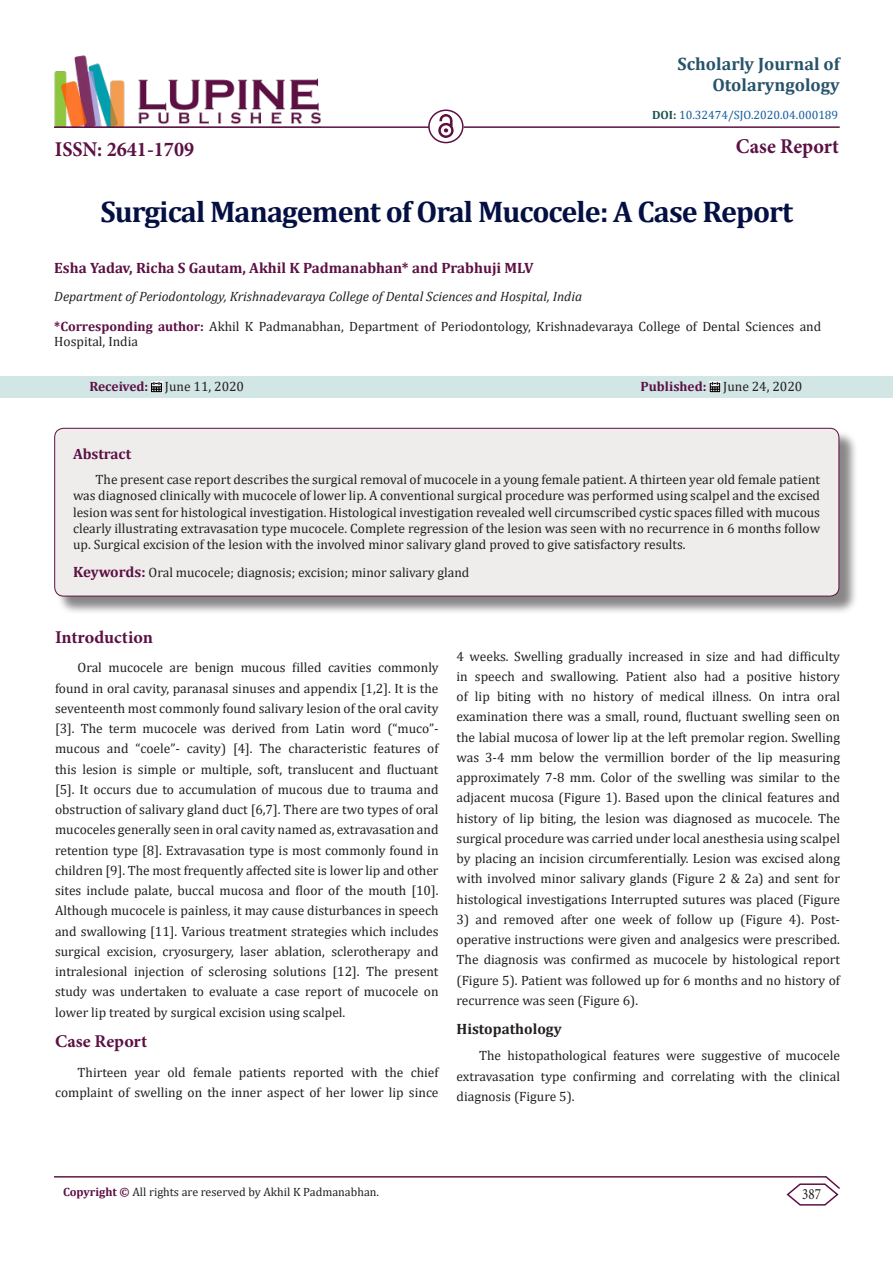
<style>
.page{position:relative;width:893px;height:1263px;background:#fff}
.page>*{position:absolute;margin:0;border:0;box-sizing:border-box;transform-origin:0 0}
.t1{font:700 30px "Cambria";letter-spacing:-.03em;color:#041043}
.t2{font:700 21px "Minion Pro";color:#5c1043;scale:.96 1}
.t3{font:700 18px "Cambria";color:#27536a}
.t4{font:700 18px "Minion Pro";color:#5c1043}
.t5{font:15.75px "Minion Pro";color:#231f20;scale:.83 1}
.t6{font:700 15px "Cambria";color:#5c1043}
.t7{font:700 15px "Cambria";color:#231f20}
.t8{font:13.5px/20.2px "Cambria";color:#231f20;text-align:justify}
.t9{font:italic 13.5px "Cambria";color:#231f20}
.t10{font:12px "Cambria";color:#231f20}
.t11{font:12px "Cambria";color:#175d9e}
.s1{font-weight:700;color:#1e5050}
.s2{font-weight:700;color:#5c1043}
.s3{font-weight:700;font-size:15px;color:#5c1043}
</style>
<div class="page">
<img style="left:54px;top:55px;width:267px;height:71px">
<hr style="left:54px;top:126px;width:375px;height:2px;background:#5c1043">
<img style="left:438px;top:115px;width:15px;height:23px">
<div style="left:0;top:376px;width:892px;height:22px;background:#d2e6e6"></div>
<svg style="left:151px;top:382px;width:11px;height:10px"></svg>
<svg style="left:709px;top:382px;width:11px;height:10px"></svg>
<div style="left:428px;top:109px;width:36px;height:34px;border:2px solid #5c1043;border-radius:50%"></div>
<hr style="left:464px;top:126px;width:376px;height:2px;background:#5c1043">
<hr style="left:54px;top:1176px;width:772px;height:1px;background:#5c1043">
<svg style="left:785px;top:1176px;width:55px;height:30px"></svg>
<div style="left:56px;top:430px;width:802px;height:185px;background:#231f20;opacity:.54"></div>
<div style="left:55px;top:428px;width:784px;height:168px;background:#efedec;border-radius:9px"></div>
<div style="left:54px;top:428px;width:785px;height:168px;border:1px solid #5c1043;border-radius:9px"></div>
<p class="t3" style="left:677px;top:51px;width:164px">Scholarly Journal of</p>
<p class="t3" style="left:712px;top:72px;width:129px">Otolaryngology</p>
<p class="t2" style="left:55px;top:135px;width:147px">ISSN: 2641-1709</p>
<p class="t11" style="left:652px;top:108px;width:188px"><span class="s1">DOI:</span> 10.32474/SJO.2020.04.000189</p>
<p class="t2" style="left:736px;top:131px;width:109px">Case Report</p>
<p class="t1" style="left:100px;top:190px;width:694px">Surgical Management of Oral Mucocele: A Case Report</p>
<p class="t6" style="left:54px;top:257px;width:481px">Esha Yadav, Richa S Gautam, Akhil K Padmanabhan* and Prabhuji MLV</p>
<p class="t9" style="left:54px;top:287px;width:529px">Department of Periodontology, Krishnadevaraya College of Dental Sciences and Hospital, India</p>
<p class="t8" style="left:54px;top:319px;width:768px;line-height:15px"><span class="s2">*Corresponding author:</span> Akhil K Padmanabhan, Department of Periodontology, Krishnadevaraya College of Dental Sciences and<br>Hospital, India</p>
<p class="t8" style="left:89px;top:376px;width:156px"><span class="s2">Received:</span> June 11, 2020</p>
<p class="t8" style="left:641px;top:376px;width:163px"><span class="s2">Published:</span> June 24, 2020</p>
<p class="t6" style="left:73px;top:443px;width:60px">Abstract</p>
<p class="t8" style="left:73px;top:471px;width:749px;line-height:16.2px;text-indent:22px">The present case report describes the surgical removal of mucocele in a young female patient. A thirteen year old female patient was diagnosed clinically with mucocele of lower lip. A conventional surgical procedure was performed using scalpel and the excised lesion was sent for histological investigation. Histological investigation revealed well circumscribed cystic spaces filled with mucous clearly illustrating extravasation type mucocele. Complete regression of the lesion was seen with no recurrence in 6 months follow up. Surgical excision of the lesion with the involved minor salivary gland proved to give satisfactory results.</p>
<p class="t8" style="left:73px;top:562px;width:398px"><span class="s3">Keywords:</span> Oral mucocele; diagnosis; excision; minor salivary gland</p>
<p class="t4" style="left:55px;top:624px;width:99px">Introduction</p>
<p class="t8" style="left:55px;top:657px;width:385px;text-indent:22px">Oral mucocele are benign mucous filled cavities commonly found in oral cavity, paranasal sinuses and appendix [1,2]. It is the seventeenth most commonly found salivary lesion of the oral cavity [3]. The term mucocele was derived from Latin word (“muco”- mucous and “coele”- cavity) [4]. The characteristic features of this lesion is simple or multiple, soft, translucent and fluctuant [5]. It occurs due to accumulation of mucous due to trauma and obstruction of salivary gland duct [6,7]. There are two types of oral mucoceles generally seen in oral cavity named as, extravasation and retention type [8]. Extravasation type is most commonly found in children [9]. The most frequently affected site is lower lip and other sites include palate, buccal mucosa and floor of the mouth [10].<br>Although mucocele is painless, it may cause disturbances in speech and swallowing [11]. Various treatment strategies which includes surgical excision, cryosurgery, laser ablation, sclerotherapy and intralesional injection of sclerosing solutions [12]. The present study was undertaken to evaluate a case report of mucocele on lower lip treated by surgical excision using scalpel.</p>
<p class="t4" style="left:55px;top:1029px;width:94px">Case Report</p>
<p class="t8" style="left:55px;top:1062px;width:385px;text-align:right">Thirteen year old female patients reported with the chief complaint of swelling on the inner aspect of her lower lip since</p>
<p class="t8" style="left:457px;top:646px;width:385px">4 weeks. Swelling gradually increased in size and had difficulty in speech and swallowing. Patient also had a positive history of lip biting with no history of medical illness. On intra oral examination there was a small, round, fluctuant swelling seen on the labial mucosa of lower lip at the left premolar region. Swelling was 3-4 mm below the vermillion border of the lip measuring approximately 7-8 mm. Color of the swelling was similar to the adjacent mucosa (Figure 1). Based upon the clinical features and history of lip biting, the lesion was diagnosed as mucocele. The surgical procedure was carried under local anesthesia using scalpel by placing an incision circumferentially. Lesion was excised along with involved minor salivary glands (Figure 2 &amp; 2a) and sent for histological investigations Interrupted sutures was placed (Figure</p>
<p class="t8" style="left:457px;top:909px;width:385px">3) and removed after one week of follow up (Figure 4). Post&shy;operative instructions were given and analgesics were prescribed.<br>The diagnosis was confirmed as mucocele by histological report (Figure 5). Patient was followed up for 6 months and no history of recurrence was seen (Figure 6).</p>
<p class="t7" style="left:457px;top:1018px;width:107px">Histopathology</p>
<p class="t8" style="left:457px;top:1046px;width:385px;text-indent:22px">The histopathological features were suggestive of mucocele extravasation type confirming and correlating with the clinical diagnosis (Figure 5).</p>
<p class="t10" style="left:63px;top:1185px;width:317px"><span class="s2">Copyright ©</span> All rights are reserved by Akhil K Padmanabhan.</p>
<p class="t5" style="left:802px;top:1184px;width:24px">387</p>
</div>
